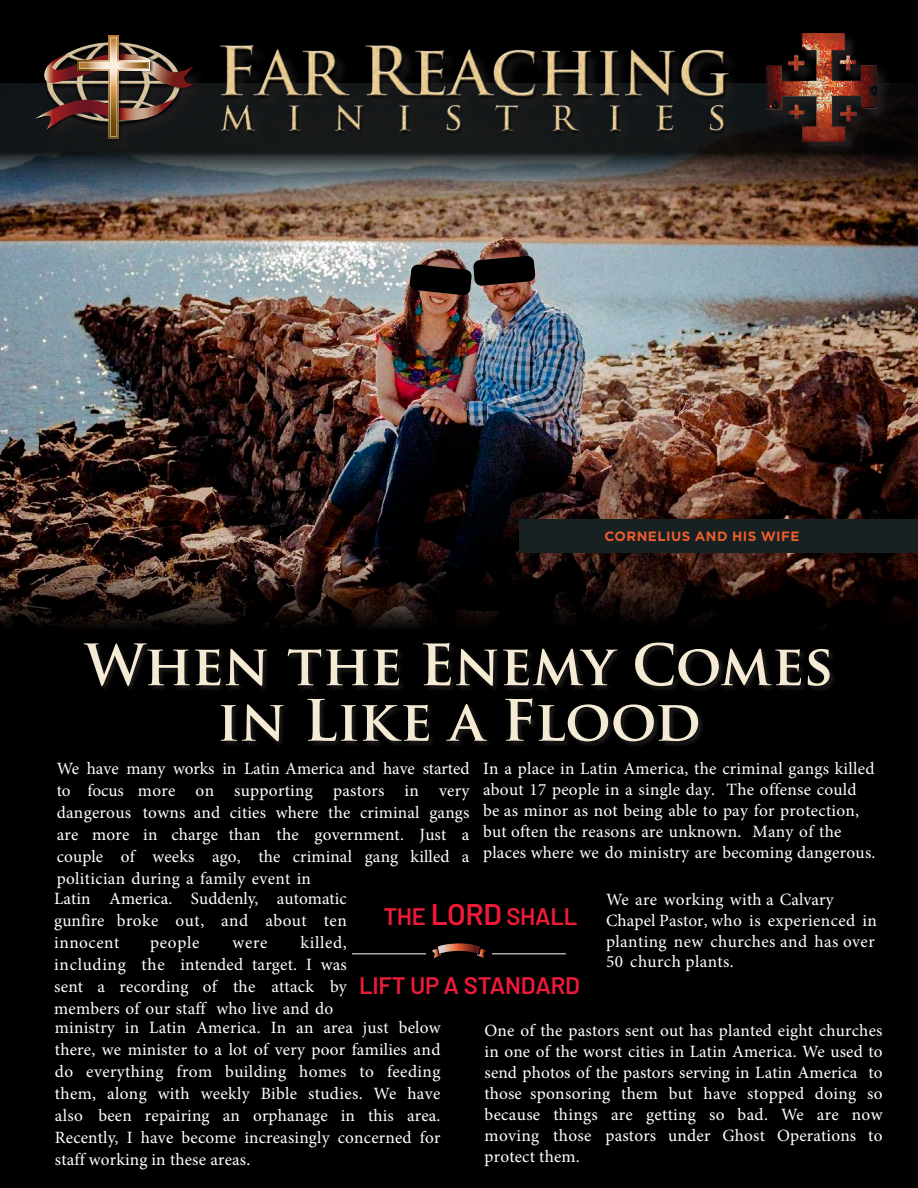
<style>
.page{position:relative;width:918px;height:1188px;background:#000}
.page>*{position:absolute;margin:0;border:0;box-sizing:border-box;transform-origin:0 0}
.t1{font:700 55.5px/55.5px "Trajan Pro";letter-spacing:-.01em;color:#f5ebd4;text-align:center}
.t2{font:600 24px "Barlow";letter-spacing:-.01em;color:#ed1a38}
.t3{font:17.25px/22px "Minion Pro";letter-spacing:.015em;color:#fff;text-align:justify}
.t4{font:700 13.5px "Gotham";letter-spacing:.03em;color:#ea5d2d}
.s1{font-size:30px}
</style>
<div class="page">
<img style="left:0;top:84px;width:918px;height:543px">
<div style="left:83px;top:642px;width:753px;height:106px;background:#231f20;opacity:.85"></div>
<div style="left:520px;top:519px;width:398px;height:34px;background:#182022"></div>
<img style="left:410px;top:256px;width:125px;height:39px">
<div style="left:765px;top:33px;width:125px;height:123px;background:#231f20;opacity:.75"></div>
<div style="left:765px;top:33px;width:114px;height:112px;background:#231f20;opacity:.75"></div>
<img style="left:766px;top:34px;width:111px;height:107px">
<div style="left:36px;top:35px;width:173px;height:119px;background:#231f20;opacity:.75"></div>
<img style="left:34px;top:52px;width:165px;height:80px">
<img style="left:75px;top:35px;width:79px;height:107px">
<svg style="left:35px;top:36px;width:160px;height:102px"></svg>
<div style="left:221px;top:45px;width:521px;height:102px;background:#231f20;opacity:.75"></div>
<img style="left:221px;top:45px;width:509px;height:89px">
<hr style="left:352px;top:953px;width:74px;height:1px;background:#fff">
<hr style="left:492px;top:953px;width:74px;height:1px;background:#fff">
<svg style="left:432px;top:943px;width:54px;height:15px"></svg>
<p class="t4" style="left:605px;top:529px;width:196px">CORNELIUS AND HIS WIFE</p>
<h1 class="t1" style="left:85px;top:638px;width:750px">When the Enemy Comes in Like a Flood</h1>
<p class="t3" style="left:57px;top:757px;width:414px">We have many works in Latin America and have started to focus more on supporting pastors in very dangerous towns and cities where the criminal gangs are more in charge than the government. Just a couple of weeks ago, the criminal gang killed a politician during a family event in</p>
<p class="t3" style="left:54px;top:887px;width:294px">Latin America. Suddenly, automatic gunfire broke out, and about ten innocent</p>
<p class="t3" style="left:483px;top:758px;width:394px;line-height:21px;text-align:left">In a place in Latin America, the criminal gangs killed about 17 people in a single day. The offense could be as minor as not being able to pay for protection, but often the reasons are unknown. Many of the places where we do ministry are becoming dangerous.</p>
<p class="t3" style="left:606px;top:890px;width:272px;line-height:20.7px;text-align:left">We are working with a Calvary<br>Chapel Pastor, who is experienced in planting new churches and has over<br>50 church plants.</p>
<h2 class="t2" style="left:383px;top:901px;width:196px">THE <span class="s1">LORD</span> SHALL</h2>
<p class="t3" style="left:54px;top:931px;width:294px;text-indent:246px">killed, including the intended target. I was sent a recording of the attack by members of our staff who live and do</p>
<p class="t3" style="left:55px;top:1016px;width:387px">ministry in Latin America. In an area just below there, we minister to a lot of very poor families and do everything from building homes to feeding them, along with weekly Bible studies. We have also been repairing an orphanage in this area.<br>Recently, I have become increasingly concerned for staff working in these areas.</p>
<p class="t3" style="left:150px;top:931px;width:51px">people</p>
<p class="t3" style="left:233px;top:931px;width:36px">were</p>
<h2 class="t2" style="left:359px;top:971px;width:222px">LIFT UP A STANDARD</h2>
<p class="t3" style="left:485px;top:1020px;width:399px;line-height:21px">One of the pastors sent out has planted eight churches in one of the worst cities in Latin America. We used to send photos of the pastors serving in Latin America to those sponsoring them but have stopped doing so because things are getting so bad. We are now moving those pastors under Ghost Operations to protect them.</p>
</div>
